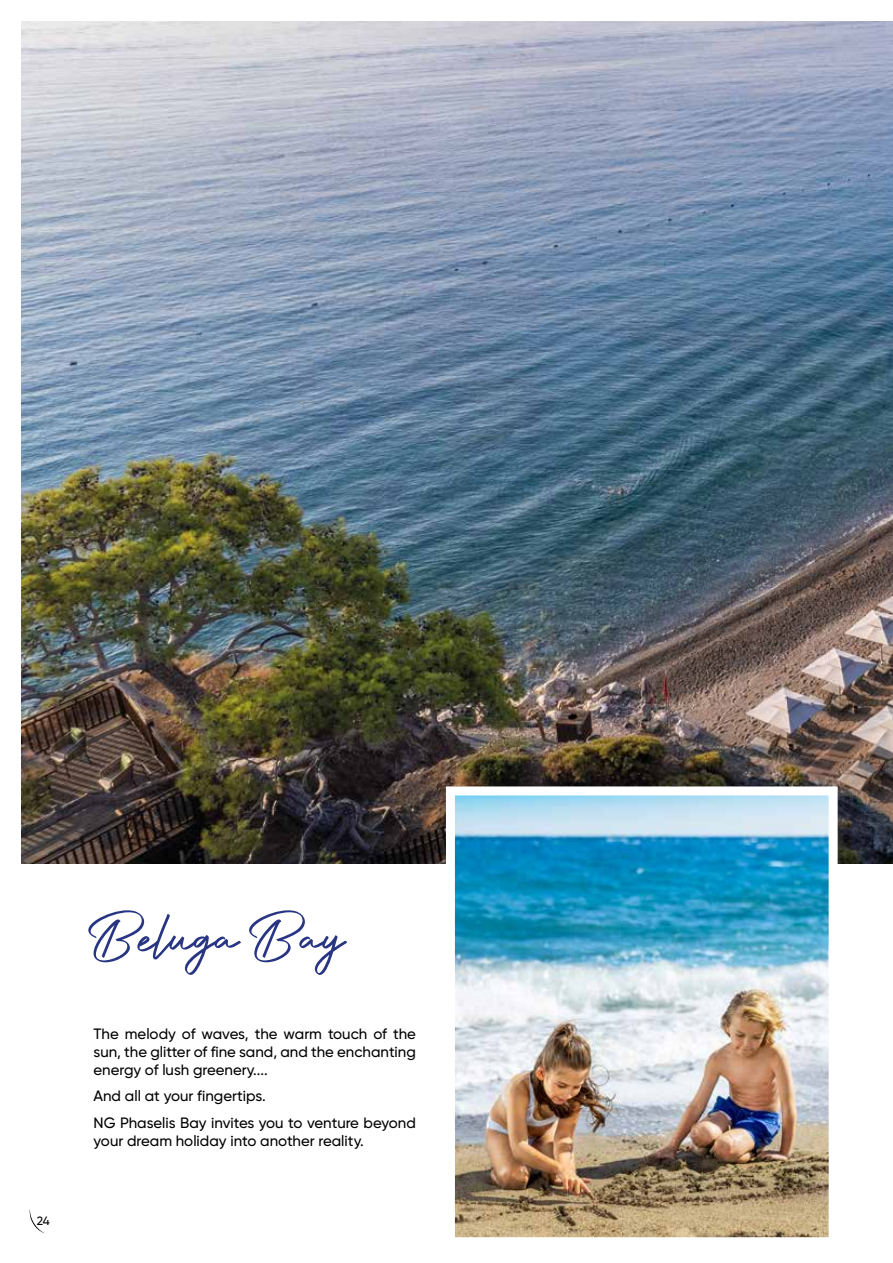
<style>
.page{position:relative;width:893px;height:1263px;background:#fff}
.page>*{position:absolute;margin:0;border:0;box-sizing:border-box;transform-origin:0 0}
.t1{font:68.55px "Authentic Signature";color:#283583}
.t2{font:500 15px/18px "Gilroy";color:#000;text-align:justify}
.t3{font:500 12px "Gilroy";color:#000}
</style>
<div class="page">
<svg style="left:30px;top:1211px;width:14px;height:22px"></svg>
<img style="left:21px;top:21px;width:872px;height:842px">
<img style="left:456px;top:796px;width:372px;height:440px">
<div style="left:446px;top:786px;width:392px;height:460px;border:9px solid #fff"></div>
<p class="t3" style="left:37px;top:1213px;width:15px">24</p>
<h1 class="t1" style="left:94px;top:899px;width:252px">Beluga Bay</h1>
<p class="t2" style="left:94px;top:1024px;width:324px">The melody of waves, the warm touch of the sun, the glitter of fine sand, and the enchanting energy of lush greenery....</p>
<p class="t2" style="left:94px;top:1082px;width:324px;line-height:26.5px">And all at your fingertips.<br>NG Phaselis Bay invites you to venture beyond</p>
<p class="t2" style="left:94px;top:1131px;width:272px">your dream holiday into another reality.</p>
</div>
